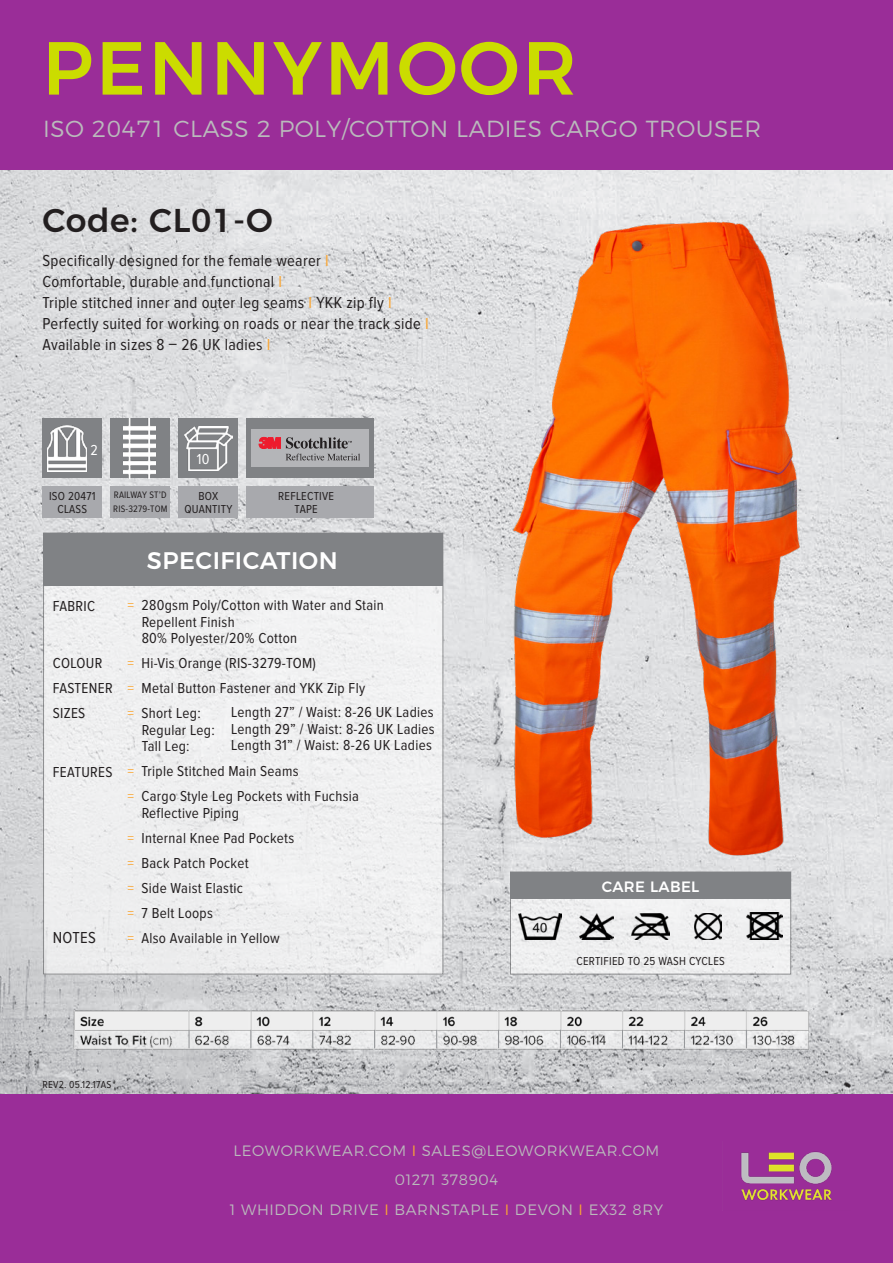
<style>
.page{position:relative;width:893px;height:1263px;background:#fff}
.page>*{position:absolute;margin:0;border:0;box-sizing:border-box;transform-origin:0 0}
.t1{font:500 75px "Montserrat";letter-spacing:.04em;color:#cbdc00}
.t2{font:500 33px "Montserrat";letter-spacing:.02em;color:#231f20}
.subhead{font:500 24px "Montserrat";letter-spacing:.02em;color:#fff}
.subhead-2{font:300 23.25px "Montserrat";letter-spacing:.02em;color:#bababc}
.body{font:16.5px/21px "Proxima Nova Cond";letter-spacing:.02em;color:#231f20}
.body-2{font:15px/16.5px "Proxima Nova Cond";letter-spacing:.02em;color:#231f20}
.body-3{font:300 15px "Montserrat";letter-spacing:.04em;color:#bababc}
.subhead-3{font:500 15px "Montserrat";letter-spacing:.02em;color:#fff}
.body-4{font:15px "Proxima Nova Cond";color:#fff}
.body-5{font:12px/13.5px "Proxima Nova Cond";letter-spacing:.02em;color:#231f20;text-align:center}
.body-6{font:10.5px "Proxima Nova Cond";letter-spacing:.02em;color:#231f20}
.body-7{font:9.75px/13.5px "Proxima Nova Cond";letter-spacing:.02em;color:#231f20}
.s1{color:#faa633}
</style>
<div class="page">
<img style="left:0;top:169px;width:893px;height:925px">
<div style="left:510px;top:872px;width:281px;height:102px;background:#efeff0"></div>
<div style="left:44px;top:533px;width:399px;height:441px;background:#efeff0"></div>
<div style="left:0;top:0;width:893px;height:169px;background:#9a2d98"></div>
<div style="left:0;top:1094px;width:893px;height:169px;background:#9a2d98"></div>
<div style="left:43px;top:533px;width:399px;height:53px;background:#808285"></div>
<div style="left:510px;top:872px;width:281px;height:27px;background:#808285"></div>
<div style="left:179px;top:419px;width:59px;height:59px;background:#808285"></div>
<div style="left:179px;top:486px;width:59px;height:32px;background:#a8a9ad"></div>
<img style="left:185px;top:426px;width:47px;height:44px">
<div style="left:247px;top:486px;width:127px;height:32px;background:#a8a9ad"></div>
<div style="left:43px;top:419px;width:59px;height:59px;background:#808285"></div>
<div style="left:43px;top:486px;width:59px;height:32px;background:#a8a9ad"></div>
<img style="left:48px;top:425px;width:39px;height:47px">
<div style="left:111px;top:418px;width:59px;height:60px;background:#808285"></div>
<div style="left:111px;top:486px;width:59px;height:32px;background:#a8a9ad"></div>
<img style="left:124px;top:419px;width:31px;height:59px">
<div style="left:247px;top:419px;width:127px;height:59px;background:#808285"></div>
<div style="left:252px;top:430px;width:117px;height:37px;background:#b4b5b8"></div>
<svg style="left:259px;top:437px;width:101px;height:23px"></svg>
<img style="left:519px;top:913px;width:42px;height:27px">
<img style="left:579px;top:913px;width:35px;height:27px">
<img style="left:632px;top:913px;width:37px;height:27px">
<img style="left:694px;top:913px;width:28px;height:27px">
<img style="left:747px;top:913px;width:35px;height:27px">
<img style="left:498px;top:217px;width:317px;height:641px">
<img style="left:70px;top:1008px;width:742px;height:45px">
<svg style="left:189px;top:1030px;width:1px;height:18px"></svg>
<svg style="left:251px;top:1030px;width:1px;height:18px"></svg>
<svg style="left:312px;top:1030px;width:1px;height:18px"></svg>
<svg style="left:374px;top:1030px;width:1px;height:18px"></svg>
<svg style="left:436px;top:1030px;width:1px;height:18px"></svg>
<svg style="left:498px;top:1030px;width:1px;height:18px"></svg>
<svg style="left:560px;top:1030px;width:1px;height:18px"></svg>
<svg style="left:622px;top:1030px;width:1px;height:18px"></svg>
<svg style="left:684px;top:1030px;width:1px;height:18px"></svg>
<svg style="left:746px;top:1030px;width:1px;height:18px"></svg>
<img style="left:741px;top:1151px;width:91px;height:50px">
<p class="t1" style="left:43px;top:8px;width:536px">PENNYMOOR</p>
<p class="subhead-2" style="left:43px;top:110px;width:719px">ISO 20471 CLASS 2 POLY/COTTON LADIES CARGO TROUSER</p>
<p class="t2" style="left:43px;top:194px;width:232px">Code: CL01-O</p>
<p class="body" style="left:43px;top:250px;width:388px">Specifically designed for the female wearer <span class="s1">I<br></span>Comfortable, durable and functional <span class="s1">I<br></span>Triple stitched inner and outer leg seams <span class="s1">I</span> YKK zip fly <span class="s1">I </span>Perfectly suited for working on roads or near the track side <span class="s1">I</span></p>
<p class="body" style="left:43px;top:334px;width:229px">Available in sizes 8 – 26 UK ladies <span class="s1">I</span></p>
<p class="body-4" style="left:90px;top:444px;width:9px">2</p>
<p class="body-5" style="left:49px;top:489px;width:48px">ISO 20471<br>CLASS</p>
<p class="body-4" style="left:197px;top:452px;width:14px">10</p>
<p class="body-7" style="left:113px;top:488px;width:56px">RAILWAY ST’D<br>RIS-3279-TOM</p>
<p class="body-5" style="left:278px;top:489px;width:57px">REFLECTIVE<br>TAPE</p>
<p class="body-5" style="left:184px;top:489px;width:49px">BOX<br>QUANTITY</p>
<p class="subhead" style="left:147px;top:541px;width:192px">SPECIFICATION</p>
<p class="body-2" style="left:53px;top:599px;width:44px">FABRIC</p>
<p class="body-2" style="left:142px;top:597px;width:244px;text-indent:-14px"><span class="s1">=</span> 280gsm Poly/Cotton with Water and Stain<br>Repellent Finish<br>80% Polyester/20% Cotton</p>
<p class="body-2" style="left:128px;top:655px;width:190px"><span class="s1">=</span> Hi-Vis Orange (RIS-3279-TOM)</p>
<p class="body-2" style="left:128px;top:680px;width:239px"><span class="s1">=</span> Metal Button Fastener and YKK Zip Fly</p>
<p class="body-2" style="left:142px;top:705px;width:75px;text-indent:-14px"><span class="s1">=</span> Short Leg:<br>Regular Leg:<br>Tall Leg:</p>
<p class="body-2" style="left:128px;top:763px;width:172px"><span class="s1">=</span> Triple Stitched Main Seams</p>
<p class="body-2" style="left:142px;top:788px;width:219px;text-indent:-14px"><span class="s1">=</span> Cargo Style Leg Pockets with Fuchsia<br>Reflective Piping</p>
<p class="body-2" style="left:128px;top:830px;width:168px"><span class="s1">=</span> Internal Knee Pad Pockets</p>
<p class="body-2" style="left:128px;top:855px;width:123px"><span class="s1">=</span> Back Patch Pocket</p>
<p class="body-2" style="left:128px;top:880px;width:117px"><span class="s1">=</span> Side Waist Elastic</p>
<p class="body-2" style="left:128px;top:905px;width:87px"><span class="s1">=</span> 7 Belt Loops</p>
<p class="body" style="left:53px;top:928px;width:45px">NOTES</p>
<p class="body-2" style="left:128px;top:930px;width:154px"><span class="s1">=</span> Also Available in Yellow</p>
<p class="body-2" style="left:53px;top:655px;width:51px">COLOUR</p>
<p class="body-2" style="left:53px;top:680px;width:61px">FASTENER</p>
<p class="body-2" style="left:53px;top:705px;width:34px">SIZES</p>
<p class="body-2" style="left:231px;top:705px;width:205px;text-align:justify">Length 27” / Waist: 8-26 UK Ladies Length 29” / Waist: 8-26 UK Ladies Length 31” / Waist: 8-26 UK Ladies</p>
<p class="body-2" style="left:53px;top:765px;width:61px">FEATURES</p>
<p class="body-6" style="left:43px;top:1080px;width:70px">REV2. 05.12.17AS</p>
<p class="subhead-3" style="left:602px;top:875px;width:99px">CARE LABEL</p>
<p class="body-5" style="left:576px;top:955px;width:150px">CERTIFIED TO 25 WASH CYCLES</p>
<p class="body-3" style="left:234px;top:1139px;width:427px">LEOWORKWEAR.COM <span class="s1">I</span> SALES@LEOWORKWEAR.COM</p>
<p class="body-3" style="left:395px;top:1168px;width:105px">01271 378904</p>
<p class="body-3" style="left:230px;top:1198px;width:435px">1 WHIDDON DRIVE <span class="s1">I</span> BARNSTAPLE <span class="s1">I</span> DEVON <span class="s1">I</span> EX32 8RY</p>
</div>
